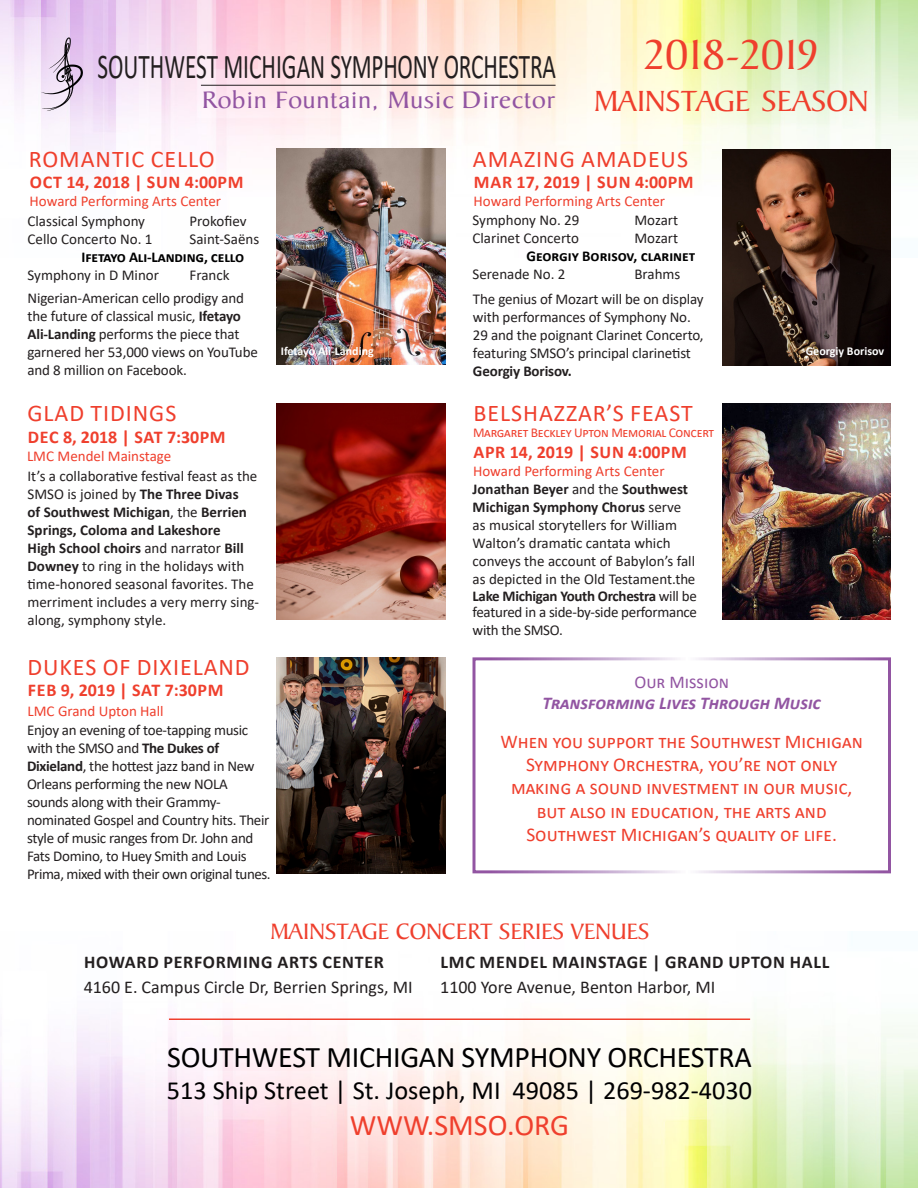
<style>
.page{position:relative;width:918px;height:1188px;background:#fff}
.page>*{position:absolute;margin:0;border:0;box-sizing:border-box;transform-origin:0 0}
.t1{font:45px "Baker Signet Std";color:#ef3f2d}
.t2{font:34.95px "Calibri";letter-spacing:-.01em;color:#231f20;scale:.67 1}
.t3{font:31.5px "Baker Signet Std";color:#ef3f2d}
.t4{font:30px "Calibri";letter-spacing:-.01em;color:#000001}
.t5{font:30px "Calibri";color:#ef3f2d}
.t6{font:26.25px "Calibri";color:#000001}
.t7{font:25.65px "Baker Signet Std";letter-spacing:.02em;color:#9255a2;scale:1.11 1}
.t8{font:24px "Calibri";letter-spacing:.04em;color:#ef3f2d}
.t9{font:24px "Baker Signet Std";color:#ef3f2d}
.Default{font:19.5px/23.4px "Calibri";color:#ef3f2d;text-align:center}
.t10{font:700 18px "Calibri";letter-spacing:.02em;color:#ef3f2d}
.t11{font:18px/25.2px "Calibri";color:#231f20}
.t12{font:700 18px/25.2px "Calibri";letter-spacing:.04em;color:#231f20}
.t13{font:italic 700 18px "Calibri";color:#9255a2}
.t14{font:18px "Calibri";color:#9255a2}
.t15{font:15px/18px "Calibri";letter-spacing:-.01em;color:#231f20}
.t16{font:15px "Calibri";color:#ef3f2d}
.t17{font:700 15px/18px "Calibri";letter-spacing:-.01em;color:#000001}
.t18{font:13.5px "Calibri";letter-spacing:-.02em;color:#ef3f2d}
.t19{font:700 12px "Calibri";color:#fff}
.s1{font-weight:700}
.s2{font-weight:400;color:#231f20}
.s3{font-weight:400}
</style>
<div class="page">
<img style="left:0;top:1011px;width:918px;height:177px">
<img style="left:0;top:0;width:918px;height:257px">
<hr style="left:201px;top:85px;width:355px;height:1px;background:#231f20">
<svg style="left:40px;top:37px;width:43px;height:74px"></svg>
<img style="left:722px;top:149px;width:169px;height:216px">
<img style="left:277px;top:657px;width:169px;height:216px">
<img style="left:722px;top:403px;width:169px;height:216px">
<div style="left:472px;top:657px;width:419px;height:216px;border:3px solid #fff"></div>
<img style="left:277px;top:149px;width:169px;height:216px">
<img style="left:277px;top:403px;width:169px;height:216px">
<hr style="left:169px;top:1019px;width:581px;height:1px;background:#ef3f2d">
<p class="t2" style="left:97px;top:42px;width:686px">SOUTHWEST MICHIGAN SYMPHONY ORCHESTRA</p>
<p class="t7" style="left:202px;top:86px;width:320px">Robin Fountain, Music Director</p>
<p class="t1" style="left:644px;top:30px;width:176px">2018-2019</p>
<p class="t3" style="left:594px;top:84px;width:276px">MAINSTAGE SEASON</p>
<p class="t8" style="left:29px;top:142px;width:187px">ROMANTIC CELLO</p>
<p class="t16" style="left:30px;top:190px;width:193px">Howard Performing Arts Center</p>
<p class="t15" style="left:28px;top:212px;width:119px">Classical Symphony</p>
<p class="t15" style="left:190px;top:212px;width:58px">Prokofiev</p>
<p class="t15" style="left:28px;top:230px;width:127px">Cello Concerto No. 1</p>
<p class="t15" style="left:190px;top:230px;width:71px">Saint-Saëns</p>
<p class="t17" style="left:82px;top:248px;width:164px">Ifetayo Ali-Landing, cello</p>
<p class="t15" style="left:28px;top:266px;width:133px">Symphony in D Minor</p>
<p class="t15" style="left:190px;top:266px;width:42px">Franck</p>
<p class="t10" style="left:30px;top:169px;width:215px">OCT 14, 2018 | SUN 4:00PM</p>
<p class="t15" style="left:28px;top:288px;width:232px">Nigerian-American cello prodigy and the future of classical music, <span class="s1">Ifetayo Ali-Landing</span> performs the piece that garnered her 53,000 views on YouTube and 8 million on Facebook.</p>
<p class="t8" style="left:27px;top:397px;width:150px">GLAD TIDINGS</p>
<p class="t16" style="left:27px;top:446px;width:146px">LMC Mendel Mainstage</p>
<p class="t15" style="left:28px;top:466px;width:233px">It’s a collaborative festival feast as the SMSO is joined by <span class="s1">The Three Divas<br>of Southwest Michigan</span>, the <span class="s1">Berrien Springs, Coloma and Lakeshore<br>High School choirs</span> and narrator <span class="s1">Bill Downey</span> to ring in the holidays with time-honored seasonal favorites. The merriment includes a very merry sing&shy;along, symphony style.</p>
<p class="t10" style="left:28px;top:424px;width:199px">DEC 8, 2018 | SAT 7:30PM</p>
<p class="t19" style="left:281px;top:343px;width:95px">Ifetayo Ali-Landing</p>
<p class="t8" style="left:27px;top:651px;width:224px">DUKES OF DIXIELAND</p>
<p class="t16" style="left:28px;top:700px;width:138px">LMC Grand Upton Hall</p>
<p class="t15" style="left:27px;top:720px;width:245px">Enjoy an evening of toe-tapping music with the SMSO and <span class="s1">The Dukes of Dixieland</span>, the hottest jazz band in New Orleans performing the new NOLA sounds along with their Grammy&shy;nominated Gospel and Country hits. Their style of music ranges from Dr. John and Fats Domino, to Huey Smith and Louis Prima, mixed with their own original tunes.</p>
<p class="t10" style="left:28px;top:677px;width:197px">FEB 9, 2019 | SAT 7:30PM</p>
<p class="t8" style="left:473px;top:142px;width:217px">AMAZING AMADEUS</p>
<p class="t16" style="left:474px;top:190px;width:193px">Howard Performing Arts Center</p>
<p class="t15" style="left:472px;top:211px;width:108px">Symphony No. 29</p>
<p class="t15" style="left:634px;top:211px;width:45px">Mozart</p>
<p class="t15" style="left:472px;top:229px;width:108px">Clarinet Concerto</p>
<p class="t10" style="left:474px;top:169px;width:221px">MAR 17, 2019 | SUN 4:00PM</p>
<p class="t17" style="left:526px;top:229px;width:170px;text-indent:108px"><span class="s2">Mozart<br></span>Georgiy Borisov, clarinet</p>
<p class="t15" style="left:472px;top:265px;width:95px">Serenade No. 2</p>
<p class="t15" style="left:634px;top:265px;width:47px">Brahms</p>
<p class="t15" style="left:473px;top:290px;width:232px">The genius of Mozart will be on display with performances of Symphony No.<br>29 and the poignant Clarinet Concerto, featuring SMSO’s principal clarinetist <span class="s1">Georgiy Borisov.</span></p>
<p class="t8" style="left:474px;top:397px;width:221px">BELSHAZZAR’S FEAST</p>
<p class="t18" style="left:473px;top:423px;width:243px">Margaret Beckley Upton Memorial Concert</p>
<p class="t16" style="left:473px;top:460px;width:193px">Howard Performing Arts Center</p>
<p class="t15" style="left:473px;top:480px;width:224px"><span class="s1">Jonathan Beyer</span> and the <span class="s1">Southwest Michigan Symphony Chorus</span> serve as musical storytellers for William Walton’s dramatic cantata which conveys the account of Babylon’s fall as depicted in the Old Testament.the</p>
<p class="t15" style="left:473px;top:587px;width:226px;line-height:16.5px"><span class="s1">Lake Michigan Youth Orchestra</span> will be featured in a side-by-side performance</p>
<p class="t15" style="left:473px;top:621px;width:92px">with the SMSO.</p>
<p class="t10" style="left:473px;top:439px;width:215px">APR 14, 2019 | SUN 4:00PM</p>
<p class="t19" style="left:806px;top:343px;width:80px">Georgiy Borisov</p>
<p class="t14" style="left:634px;top:669px;width:96px">Our Mission</p>
<p class="t13" style="left:543px;top:691px;width:280px">Transforming Lives Through Music</p>
<p class="Default" style="left:501px;top:729px;width:364px">When you support the Southwest Michigan Symphony Orchestra, you’re not only making a sound investment in our music, but also in education, the arts and Southwest Michigan’s quality of life.</p>
<p class="t9" style="left:270px;top:919px;width:381px">MAINSTAGE CONCERT SERIES VENUES</p>
<p class="t11" style="left:84px;top:949px;width:330px"><span class="s1">HOWARD PERFORMING ARTS CENTER<br></span>4160 E. Campus Circle Dr, Berrien Springs, MI</p>
<p class="t12" style="left:440px;top:949px;width:391px">LMC MENDEL MAINSTAGE | GRAND UPTON HALL<br><span class="s3">1100 Yore Avenue, Benton Harbor, MI</span></p>
<p class="t4" style="left:167px;top:1037px;width:586px">SOUTHWEST MICHIGAN SYMPHONY ORCHESTRA</p>
<p class="t6" style="left:167px;top:1072px;width:587px">513 Ship Street | St. Joseph, MI 49085 | 269-982-4030</p>
<p class="t5" style="left:350px;top:1104px;width:221px">WWW.SMSO.ORG</p>
</div>
